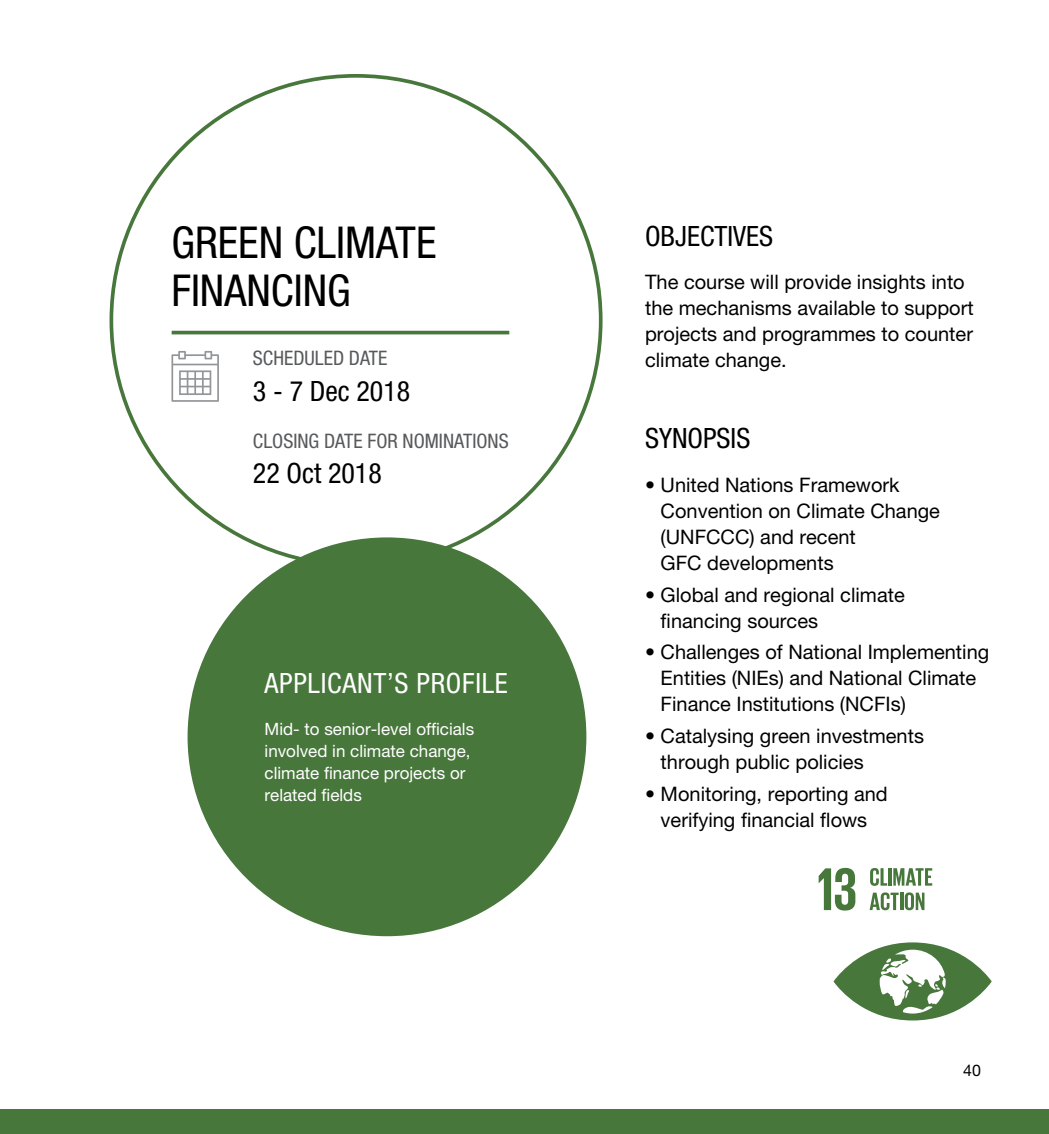
<style>
.page{position:relative;width:1049px;height:1134px;background:#fff}
.page>*{position:absolute;margin:0;border:0;box-sizing:border-box;transform-origin:0 0}
.Title_3_row{font:condensed 44px/48px "Helvetica Neue LT Pro";color:#000}
.t1{font:condensed 28px "Helvetica Neue LT Pro";color:#000}
.applicant_profile{font:condensed 28px "Helvetica Neue LT Pro";letter-spacing:.025em;color:#fff}
.Body_Text_Synopsis{font:20px/26px "Helvetica Neue LT Pro";color:#000}
.Body_Text_Objectives{font:20px/26px "Helvetica Neue LT Pro";color:#000}
.t2{font:condensed 20px "Helvetica Neue LT Pro";color:#58595b}
.applicant_s_body_tex{font:17px/22px "Helvetica Neue LT Pro";color:#fff}
.t3{font:16px "Helvetica Neue LT Pro";color:#000}
</style>
<div class="page">
<div style="left:188px;top:537px;width:398px;height:399px;background:#48773c;border-radius:50%"></div>
<svg style="left:171px;top:351px;width:48px;height:51px"></svg>
<hr style="left:172px;top:331px;width:337px;height:3px;background:#48773c">
<div style="left:0;top:1109px;width:1049px;height:25px;background:#48773c"></div>
<svg style="left:833px;top:942px;width:159px;height:78px"></svg>
<svg style="left:819px;top:868px;width:36px;height:42px"></svg>
<svg style="left:870px;top:868px;width:17px;height:18px"></svg>
<hr style="left:888px;top:868px;width:3px;height:18px;background:#48773c">
<svg style="left:893px;top:868px;width:39px;height:18px"></svg>
<svg style="left:869px;top:892px;width:29px;height:18px"></svg>
<hr style="left:900px;top:893px;width:3px;height:17px;background:#48773c">
<svg style="left:905px;top:892px;width:19px;height:18px"></svg>
<p class="Title_3_row" style="left:171px;top:218px;width:266px">GREEN CLIMATE<br>FINANCING</p>
<p class="t2" style="left:253px;top:347px;width:136px">SCHEDULED DATE</p>
<p class="t1" style="left:253px;top:374px;width:159px">3 - 7 Dec 2018</p>
<p class="t2" style="left:253px;top:429px;width:257px">CLOSING DATE FOR NOMINATIONS</p>
<p class="t1" style="left:253px;top:457px;width:130px">22 Oct 2018</p>
<p class="applicant_profile" style="left:265px;top:667px;width:245px">APPLICANT’S PROFILE</p>
<p class="applicant_s_body_tex" style="left:265px;top:717px;width:211px">Mid- to senior-level officials involved in climate change, climate finance projects or related fields</p>
<p class="t1" style="left:645px;top:220px;width:130px">OBJECTIVES</p>
<p class="Body_Text_Objectives" style="left:645px;top:268px;width:330px">The course will provide insights into the mechanisms available to support projects and programmes to counter climate change.</p>
<p class="t1" style="left:645px;top:422px;width:107px">SYNOPSIS</p>
<p class="Body_Text_Synopsis" style="left:661px;top:471px;width:281px;text-indent:-16px">• United Nations Framework<br>Convention on Climate Change (UNFCCC) and recent<br>GFC developments</p>
<p class="Body_Text_Synopsis" style="left:661px;top:581px;width:246px;text-indent:-16px">• Global and regional climate financing sources</p>
<p class="Body_Text_Synopsis" style="left:661px;top:639px;width:330px;text-indent:-16px">• Challenges of National Implementing<br>Entities (NIEs) and National Climate<br>Finance Institutions (NCFIs)</p>
<p class="Body_Text_Synopsis" style="left:661px;top:722px;width:265px;text-indent:-16px">• Catalysing green investments through public policies</p>
<p class="Body_Text_Synopsis" style="left:645px;top:780px;width:244px;text-align:center">• Monitoring, reporting and verifying financial flows</p>
<p class="t3" style="left:963px;top:1061px;width:19px">40</p>
</div>
